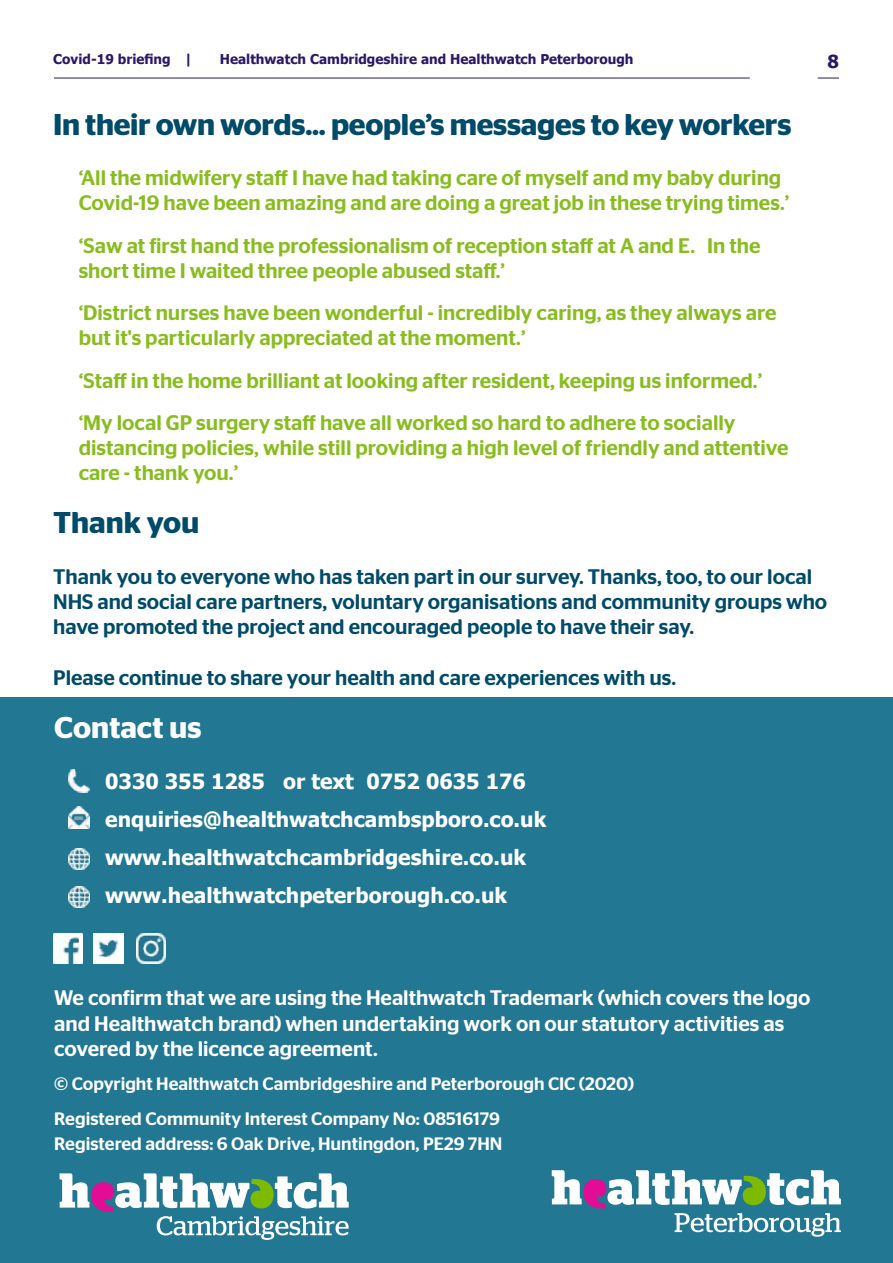
<style>
.page{position:relative;width:893px;height:1263px;background:#fff}
.page>*{position:absolute;margin:0;border:0;box-sizing:border-box;transform-origin:0 0}
.t1{font:600 30px "Stag Sans";letter-spacing:-.01em;color:#004b69}
.t2{font:600 30px "Stag Sans";color:#fff}
.t3{font:500 21px/25.2px "Stag Sans";color:#88bd1f}
.t4{font:500 21px/25.2px "Stag Sans";color:#004b69}
.t5{font:500 21px/25.2px "Stag Sans";color:#fff}
.t6{font:700 21px/38px "Tahoma";color:#fff}
.t7{font:500 18px/34.3px "Stag Sans";color:#fff}
.t8{font:700 18px "Tahoma";color:#2a1866}
.t9{font:700 13.5px "Tahoma";color:#2a1866}
</style>
<div class="page">
<div style="left:0;top:697px;width:893px;height:566px;background:#227793"></div>
<svg style="left:60px;top:1173px;width:289px;height:67px"></svg>
<svg style="left:552px;top:1170px;width:289px;height:67px"></svg>
<img style="left:94px;top:933px;width:29px;height:30px">
<img style="left:53px;top:933px;width:30px;height:30px">
<img style="left:136px;top:933px;width:30px;height:30px">
<img style="left:68px;top:806px;width:21px;height:23px">
<img style="left:68px;top:848px;width:21px;height:22px">
<img style="left:68px;top:887px;width:21px;height:21px">
<img style="left:68px;top:769px;width:21px;height:23px">
<hr style="left:54px;top:78px;width:696px;height:1px;background:#2a1866">
<svg style="left:818px;top:78px;width:21px;height:1px"></svg>
<p class="t9" style="left:53px;top:50px;width:141px">Covid-19 briefing |</p>
<p class="t9" style="left:220px;top:50px;width:415px">Healthwatch Cambridgeshire and Healthwatch Peterborough</p>
<p class="t8" style="left:827px;top:49px;width:13px">8</p>
<h1 class="t1" style="left:53px;top:107px;width:740px">In their own words... people’s messages to key workers</h1>
<p class="t3" style="left:79px;top:165px;width:712px">‘All the midwifery staff I have had taking care of myself and my baby during<br>Covid-19 have been amazing and are doing a great job in these trying times.’</p>
<p class="t3" style="left:79px;top:233px;width:683px">‘Saw at first hand the professionalism of reception staff at A and E. In the short time I waited three people abused staff.’</p>
<p class="t3" style="left:79px;top:300px;width:699px">‘District nurses have been wonderful - incredibly caring, as they always are but it's particularly appreciated at the moment.’</p>
<p class="t3" style="left:79px;top:359px;width:685px;line-height:42.2px">‘Staff in the home brilliant at looking after resident, keeping us informed.’ ‘My local GP surgery staff have all worked so hard to adhere to socially</p>
<p class="t3" style="left:79px;top:435px;width:711px">distancing policies, while still providing a high level of friendly and attentive care - thank you.’</p>
<h1 class="t1" style="left:53px;top:505px;width:148px">Thank you</h1>
<p class="t4" style="left:53px;top:564px;width:776px">Thank you to everyone who has taken part in our survey. Thanks, too, to our local<br>NHS and social care partners, voluntary organisations and community groups who have promoted the project and encouraged people to have their say.</p>
<p class="t4" style="left:53px;top:665px;width:625px">Please continue to share your health and care experiences with us.</p>
<h1 class="t2" style="left:54px;top:711px;width:149px">Contact us</h1>
<p class="t6" style="left:105px;top:763px;width:443px">0330 355 1285 or text 0752 0635 176 enquiries@healthwatchcambspboro.co.uk www.healthwatchcambridgeshire.co.uk www.healthwatchpeterborough.co.uk</p>
<p class="t5" style="left:54px;top:985px;width:758px">We confirm that we are using the Healthwatch Trademark (which covers the logo and Healthwatch brand) when undertaking work on our statutory activities as covered by the licence agreement.</p>
<p class="t7" style="left:54px;top:1067px;width:581px">© Copyright Healthwatch Cambridgeshire and Peterborough CIC (2020)<br>Registered Community Interest Company No: 08516179</p>
<p class="t7" style="left:54px;top:1126px;width:450px">Registered address: 6 Oak Drive, Huntingdon, PE29 7HN</p>
</div>
